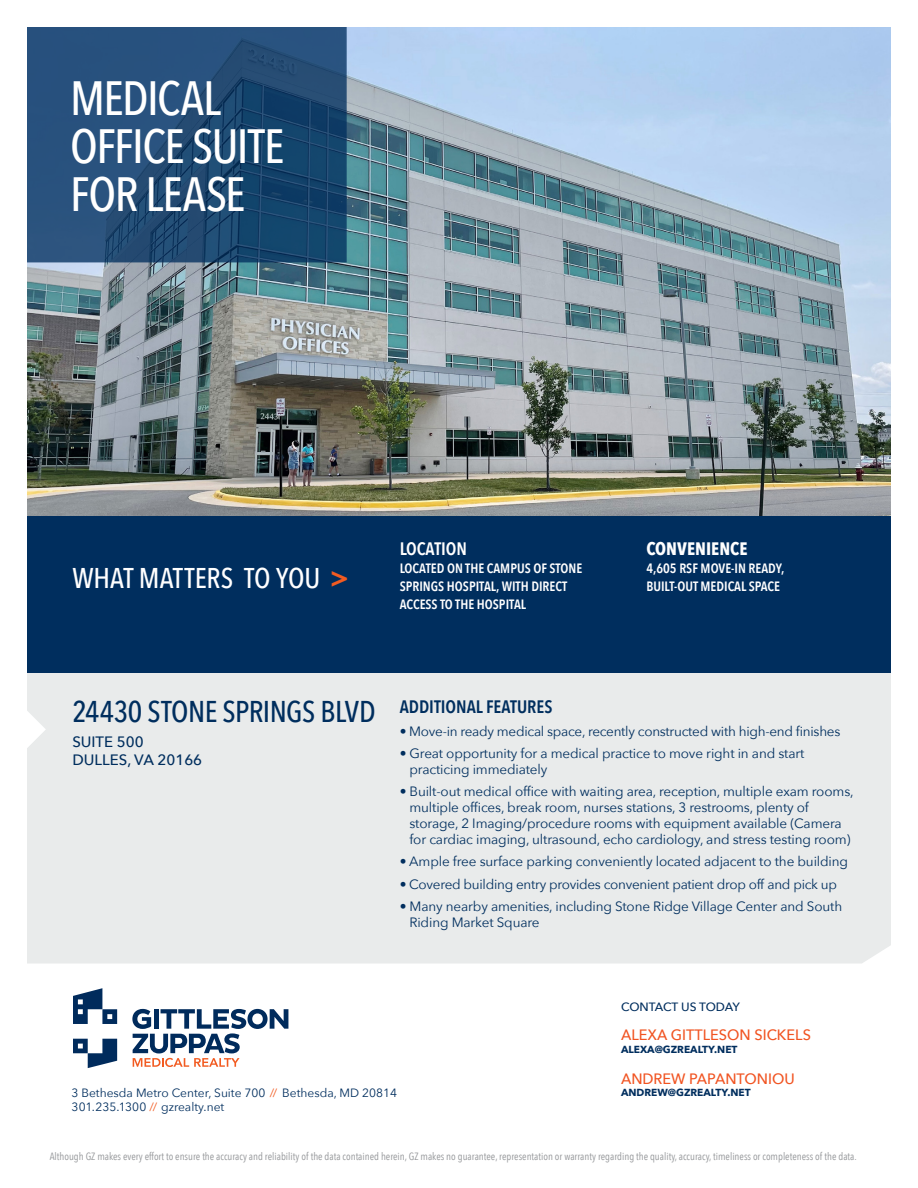
<style>
.page{position:relative;width:918px;height:1188px;background:#fff}
.page>*{position:absolute;margin:0;border:0;box-sizing:border-box;transform-origin:0 0}
._01_Head_Lease{font:500 48px/48px "Avenir Next Condensed";letter-spacing:-.03em;color:#fff}
.t1{font:500 30px "Avenir Next Condensed";letter-spacing:-.02em;color:#002e5e}
._03_Callout_Head{font:500 28.5px "Avenir Next Condensed";letter-spacing:-.005em;color:#fff}
._02_Body_Subhead{font:600 18px "Avenir Next Condensed";color:#002e5e}
._03_Callout_Subhead{font:700 18px "Avenir Next Condensed";color:#fff}
._03_Callout_Body{font:600 18px "Avenir Next Condensed";color:#fff}
.t2{font:500 15px "Avenir Next";color:#f15422}
.t3{font:500 15px "Avenir Next";color:#002e5e}
._02_Body_Bullets{font:13.5px/15.8px "Avenir Next";letter-spacing:-.01em;color:#002e5e}
._03_Callout_Body-2{font:600 13.5px/18px "Avenir Next Condensed";color:#fff}
.t4{font:12px "Avenir Next";color:#002e5e}
.t5{font:500 12px "Avenir Next";letter-spacing:-.01em;color:#002e5e}
.t6{font:10.5px "Avenir Next Condensed";color:#939598}
.t7{font:700 10.2px "Avenir Next";color:#002e5e}
.s1{font-weight:600;font-size:30px;color:#f25b21}
.s2{color:#f25b21}
</style>
<div class="page">
<img style="left:27px;top:27px;width:864px;height:489px">
<div style="left:27px;top:673px;width:864px;height:21px;background:#e9ebeb"></div>
<div style="left:27px;top:694px;width:864px;height:270px;background:#e9ebeb"></div>
<svg style="left:27px;top:27px;width:320px;height:235px;fill:#275078"></svg>
<div style="left:27px;top:516px;width:864px;height:157px;background:#002e5e"></div>
<svg style="left:73px;top:988px;width:44px;height:36px"></svg>
<svg style="left:73px;top:1039px;width:44px;height:29px"></svg>
<svg style="left:132px;top:1009px;width:156px;height:58px"></svg>
<p class="_01_Head_Lease" style="left:70px;top:74px;width:216px">MEDICAL<br>OFFICE SUITE<br>FOR LEASE</p>
<p class="_03_Callout_Head" style="left:72px;top:561px;width:279px">WHAT MATTERS TO YOU <span class="s1">&gt;</span></p>
<p class="_03_Callout_Body" style="left:400px;top:533px;width:69px">LOCATION</p>
<p class="_03_Callout_Body-2" style="left:400px;top:559px;width:184px">LOCATED ON THE CAMPUS OF STONE<br>SPRINGS HOSPITAL, WITH DIRECT<br>ACCESS TO THE HOSPITAL</p>
<p class="_03_Callout_Subhead" style="left:646px;top:538px;width:103px">CONVENIENCE</p>
<p class="_03_Callout_Body-2" style="left:646px;top:559px;width:139px">4,605 RSF MOVE-IN READY,</p>
<p class="_03_Callout_Body-2" style="left:646px;top:577px;width:135px">BUILT-OUT MEDICAL SPACE</p>
<p class="t1" style="left:72px;top:694px;width:305px">24430 STONE SPRINGS BLVD</p>
<p class="t3" style="left:72px;top:729px;width:73px">SUITE 500</p>
<p class="t3" style="left:72px;top:747px;width:131px">DULLES, VA 20166</p>
<p class="_02_Body_Subhead" style="left:400px;top:691px;width:154px">ADDITIONAL FEATURES</p>
<p class="_02_Body_Bullets" style="left:400px;top:723px;width:442px">• Move-in ready medical space, recently constructed with high-end finishes</p>
<p class="_02_Body_Bullets" style="left:409px;top:745px;width:396px;text-indent:-10px">• Great opportunity for a medical practice to move right in and start practicing immediately</p>
<p class="_02_Body_Bullets" style="left:409px;top:783px;width:446px;text-indent:-10px">• Built-out medical office with waiting area, reception, multiple exam rooms, multiple offices, break room, nurses stations, 3 restrooms, plenty of storage, 2 Imaging/procedure rooms with equipment available (Camera for cardiac imaging, ultrasound, echo cardiology, and stress testing room)</p>
<p class="_02_Body_Bullets" style="left:400px;top:853px;width:450px">• Ample free surface parking conveniently located adjacent to the building</p>
<p class="_02_Body_Bullets" style="left:400px;top:876px;width:439px">• Covered building entry provides convenient patient drop off and pick up</p>
<p class="_02_Body_Bullets" style="left:409px;top:898px;width:434px;text-indent:-10px">• Many nearby amenities, including Stone Ridge Village Center and South<br>Riding Market Square</p>
<p class="t4" style="left:72px;top:1083px;width:327px">3 Bethesda Metro Center, Suite 700 <span class="s2">//</span> Bethesda, MD 20814</p>
<p class="t4" style="left:72px;top:1097px;width:154px">301.235.1300 <span class="s2">//</span> gzrealty.net</p>
<p class="t5" style="left:621px;top:996px;width:121px">CONTACT US TODAY</p>
<p class="t2" style="left:621px;top:1022px;width:192px">ALEXA GITTLESON SICKELS</p>
<p class="t7" style="left:621px;top:1040px;width:118px">ALEXA@GZREALTY.NET</p>
<p class="t2" style="left:621px;top:1066px;width:175px">ANDREW PAPANTONIOU</p>
<p class="t7" style="left:621px;top:1084px;width:131px">ANDREW@GZREALTY.NET</p>
<p class="t6" style="left:50px;top:1148px;width:809px">Although GZ makes every effort to ensure the accuracy and reliability of the data contained herein, GZ makes no guarantee, representation or warranty regarding the quality, accuracy, timeliness or completeness of the data.</p>
</div>
